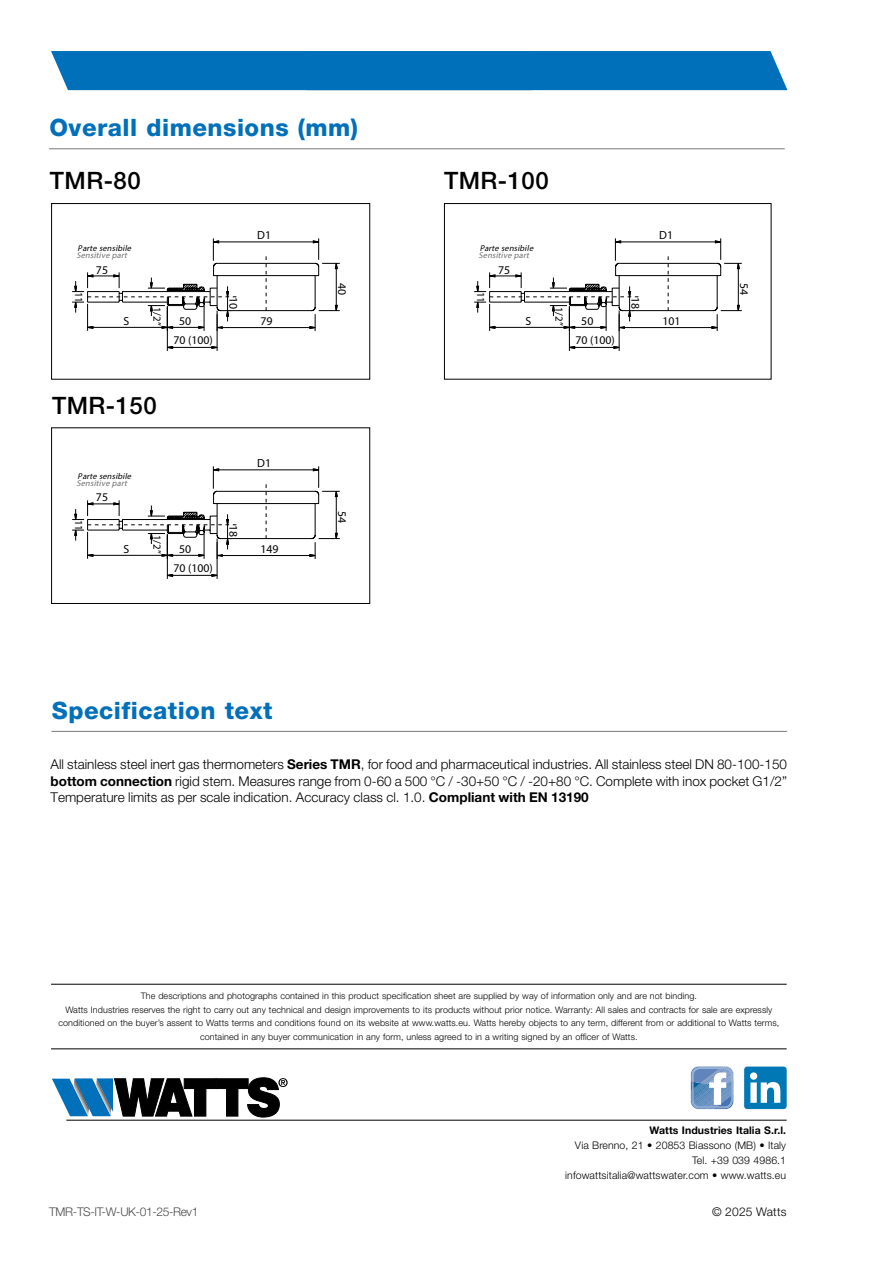
<style>
.page{position:relative;width:893px;height:1263px;background:#fff}
.page>*{position:absolute;margin:0;border:0;box-sizing:border-box;transform-origin:0 0}
.t1{font:800 24px "Helvetica Neue LT Std";letter-spacing:.02em;color:#0070ba}
.t2{font:500 24px "Helvetica Neue LT Std";letter-spacing:.02em;color:#000}
.t3{font:300 13.5px/16.5px "Helvetica Neue LT Std";color:#000;text-align:justify}
.t4{font:300 12px "Helvetica Neue LT Std";letter-spacing:-.03em;color:#4a4a49}
.t5{font:300 12px "Helvetica Neue LT Std";letter-spacing:.02em;color:#000}
.t6{font:700 11.85px "Arial MT Pro";color:#000}
.t7{font:11.85px "Arial MT Pro";color:#000}
.t8{font:700 10.95px "Arial MT Pro";color:#000}
.t9{font:300 10.5px/15px "Helvetica Neue LT Std";letter-spacing:.01em;color:#000;text-align:right}
.t10{font:700 10.5px "Helvetica Neue LT Std";letter-spacing:.01em;color:#000}
.t11{font:300 9px/13.5px "Helvetica Neue LT Std";letter-spacing:.01em;color:#000;text-align:center}
.t12{font:italic 700 8.4px "Arial MT Pro";color:#000}
.t13{font:italic 700 8.4px "Arial MT Pro";color:#706f6f}
.s1{font-weight:700}
</style>
<div class="page">
<hr style="left:66px;top:1120px;width:721px;height:1px;background:#000">
<svg style="left:52px;top:1078px;width:236px;height:39px"></svg>
<hr style="left:51px;top:984px;width:736px;height:1px;background:#000">
<hr style="left:51px;top:1048px;width:736px;height:1px;background:#000">
<div style="left:51px;top:51px;width:736px;height:39px;background:#0070ba"></div>
<div style="left:744px;top:1066px;width:43px;height:43px;background:#0078b6;border-radius:3px"></div>
<svg style="left:750px;top:1072px;width:30px;height:31px"></svg>
<svg style="left:691px;top:1066px;width:42px;height:43px"></svg>
<hr style="left:49px;top:148px;width:736px;height:1px;background:#797979">
<div style="left:51px;top:203px;width:319px;height:177px;border:1px solid #000"></div>
<div style="left:444px;top:203px;width:327px;height:177px;border:1px solid #000"></div>
<div style="left:51px;top:427px;width:319px;height:177px;border:1px solid #000"></div>
<hr style="left:51px;top:731px;width:736px;height:1px;background:#797979">
<svg style="left:211px;top:346px;width:6px;height:3px"></svg>
<svg style="left:166px;top:346px;width:7px;height:3px"></svg>
<hr style="left:217px;top:311px;width:1px;height:40px;background:#000">
<hr style="left:167px;top:308px;width:1px;height:43px;background:#000">
<hr style="left:173px;top:347px;width:39px;height:1px;background:#000">
<svg style="left:72px;top:238px;width:268px;height:93px"></svg>
<svg style="left:613px;top:346px;width:6px;height:3px"></svg>
<svg style="left:568px;top:346px;width:7px;height:3px"></svg>
<hr style="left:619px;top:311px;width:1px;height:40px;background:#000">
<hr style="left:569px;top:308px;width:1px;height:43px;background:#000">
<hr style="left:575px;top:347px;width:39px;height:1px;background:#000">
<svg style="left:474px;top:238px;width:268px;height:93px"></svg>
<svg style="left:211px;top:574px;width:6px;height:3px"></svg>
<svg style="left:166px;top:574px;width:7px;height:3px"></svg>
<hr style="left:217px;top:539px;width:1px;height:40px;background:#000">
<hr style="left:167px;top:536px;width:1px;height:43px;background:#000">
<hr style="left:173px;top:575px;width:39px;height:1px;background:#000">
<svg style="left:72px;top:466px;width:268px;height:93px"></svg>
<h1 class="t1" style="left:50px;top:113px;width:310px">Overall dimensions (mm)</h1>
<h1 class="t2" style="left:50px;top:166px;width:92px">TMR-80</h1>
<h1 class="t2" style="left:444px;top:166px;width:106px">TMR-100</h1>
<h3 class="t6" style="left:257px;top:228px;width:15px">D1</h3>
<h3 class="t6" style="left:659px;top:228px;width:15px">D1</h3>
<p class="t12" style="left:78px;top:243px;width:57px">Parte sensibile</p>
<p class="t13" style="left:76px;top:250px;width:54px">Sensitive part</p>
<h3 class="t6" style="left:96px;top:262px;width:14px">75</h3>
<p class="t8" style="left:86px;top:292px;width:12px;rotate:90deg">11</p>
<h3 class="t6" style="left:241px;top:297px;width:14px;rotate:90deg">10</h3>
<p class="t8" style="left:164px;top:307px;width:20px;rotate:90deg">1/2”</p>
<h3 class="t6" style="left:124px;top:313px;width:7px">S</h3>
<h3 class="t6" style="left:179px;top:313px;width:14px">50</h3>
<h3 class="t6" style="left:260px;top:313px;width:14px">79</h3>
<h3 class="t6" style="left:173px;top:332px;width:41px">70 (100)</h3>
<h1 class="t2" style="left:52px;top:391px;width:106px">TMR-150</h1>
<h3 class="t6" style="left:257px;top:456px;width:15px">D1</h3>
<p class="t12" style="left:78px;top:471px;width:57px">Parte sensibile</p>
<p class="t13" style="left:76px;top:478px;width:54px">Sensitive part</p>
<h3 class="t6" style="left:96px;top:490px;width:14px">75</h3>
<p class="t8" style="left:86px;top:519px;width:12px;rotate:90deg">11</p>
<h3 class="t6" style="left:241px;top:525px;width:14px;rotate:90deg">18</h3>
<p class="t8" style="left:164px;top:535px;width:20px;rotate:90deg">1/2”</p>
<h3 class="t6" style="left:124px;top:541px;width:7px">S</h3>
<h3 class="t6" style="left:179px;top:541px;width:14px">50</h3>
<h3 class="t6" style="left:260px;top:541px;width:20px">149</h3>
<h3 class="t6" style="left:173px;top:560px;width:41px">70 (100)</h3>
<h3 class="t7" style="left:349px;top:283px;width:14px;rotate:90deg">40</h3>
<h3 class="t7" style="left:349px;top:510px;width:14px;rotate:90deg">54</h3>
<p class="t12" style="left:480px;top:243px;width:57px">Parte sensibile</p>
<p class="t13" style="left:479px;top:250px;width:54px">Sensitive part</p>
<h3 class="t6" style="left:498px;top:262px;width:14px">75</h3>
<p class="t8" style="left:488px;top:292px;width:12px;rotate:90deg">11</p>
<h3 class="t6" style="left:643px;top:297px;width:14px;rotate:90deg">18</h3>
<p class="t8" style="left:566px;top:307px;width:20px;rotate:90deg">1/2”</p>
<h3 class="t6" style="left:526px;top:313px;width:7px">S</h3>
<h3 class="t6" style="left:581px;top:313px;width:14px">50</h3>
<h3 class="t6" style="left:662px;top:313px;width:20px">101</h3>
<h3 class="t6" style="left:575px;top:332px;width:41px">70 (100)</h3>
<h3 class="t7" style="left:751px;top:283px;width:14px;rotate:90deg">54</h3>
<h1 class="t1" style="left:52px;top:696px;width:222px">Specification text</h1>
<p class="t3" style="left:51px;top:756px;width:738px">All stainless steel inert gas thermometers <span class="s1">Series TMR</span>, for food and pharmaceutical industries. All stainless steel DN 80-100-150 <span class="s1">bottom connection</span> rigid stem. Measures range from 0-60 a 500 °C / -30+50 °C / -20+80 °C. Complete with inox pocket G1/2” Temperature limits as per scale indication. Accuracy class cl. 1.0. <span class="s1">Compliant with EN 13190</span></p>
<p class="t11" style="left:58px;top:989px;width:722px">The descriptions and photographs contained in this product specification sheet are supplied by way of information only and are not binding.<br>Watts Industries reserves the right to carry out any technical and design improvements to its products without prior notice. Warranty: All sales and contracts for sale are expressly conditioned on the buyer’s assent to Watts terms and conditions found on its website at www.watts.eu. Watts hereby objects to any term, different from or additional to Watts terms, contained in any buyer communication in any form, unless agreed to in a writing signed by an officer of Watts.</p>
<h3 class="t4" style="left:49px;top:1204px;width:151px">TMR-TS-IT-W-UK-01-25-Rev1</h3>
<p class="t10" style="left:649px;top:1124px;width:138px">Watts Industries Italia S.r.l.</p>
<p class="t9" style="left:565px;top:1137px;width:222px">Via Brenno, 21 • 20853 Biassono (MB) • Italy<br>Tel. +39 039 4986.1 infowattsitalia@wattswater.com • www.watts.eu</p>
<h3 class="t5" style="left:712px;top:1204px;width:76px">© 2025 Watts</h3>
</div>
